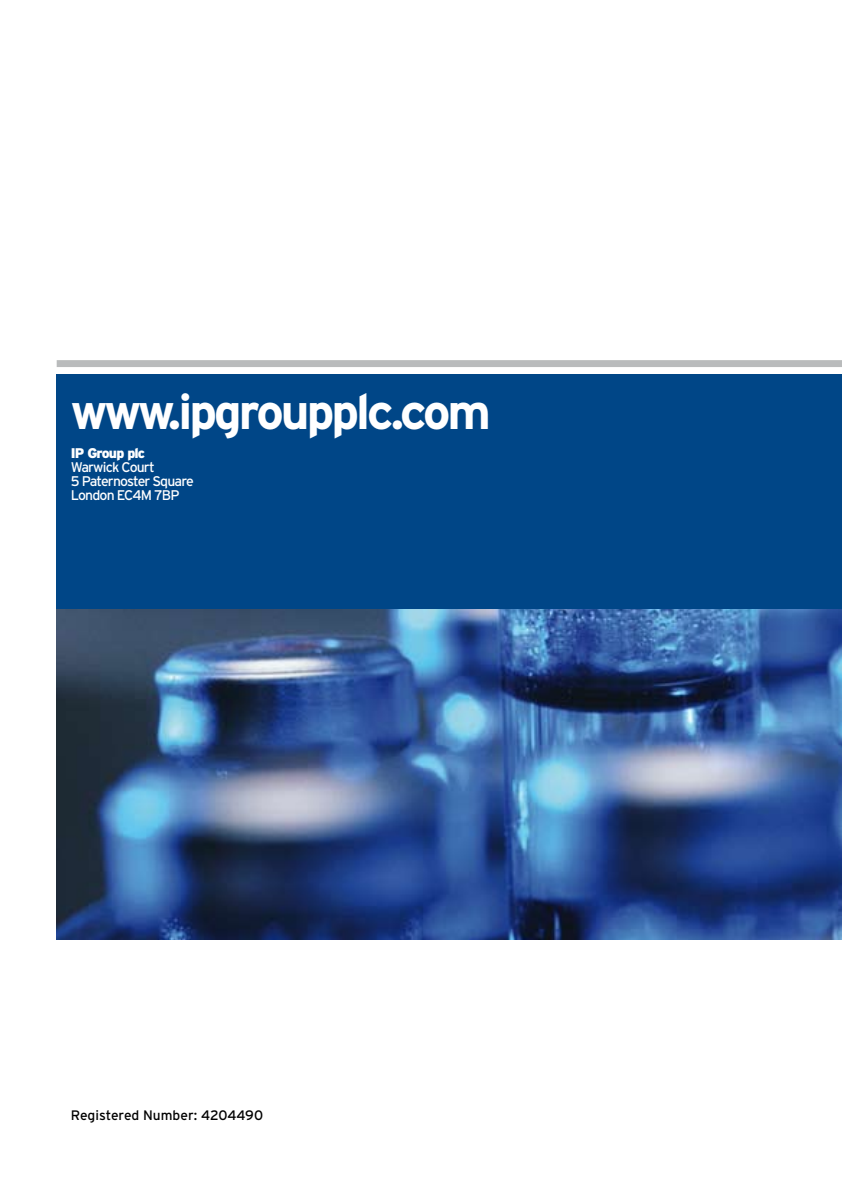
<style>
.page{position:relative;width:842px;height:1191px;background:#fff}
.page>*{position:absolute;margin:0;border:0;box-sizing:border-box;transform-origin:0 0}
.t1{font:700 49.4px "Interstate";letter-spacing:-.06em;color:#fff}
.t2{font:14px/14px "Interstate";letter-spacing:-.06em;color:#fff}
.t3{font:900 14px "Interstate";letter-spacing:-.06em;color:#fff}
.t4{font:13.8px "Interstate";color:#000}
</style>
<div class="page">
<div style="left:57px;top:374px;width:785px;height:554px;background:#004687"></div>
<div style="left:57px;top:360px;width:785px;height:7px;background:#b9bbbc"></div>
<img style="left:57px;top:609px;width:785px;height:331px">
<h1 class="t1" style="left:71px;top:383px;width:422px">www.ipgroupplc.com</h1>
<p class="t3" style="left:71px;top:445px;width:76px">IP Group plc</p>
<p class="t2" style="left:71px;top:460px;width:125px">Warwick Court<br>5 Paternoster Square<br>London EC4M 7BP</p>
<p class="t4" style="left:71px;top:1107px;width:194px">Registered Number: 4204490</p>
</div>
